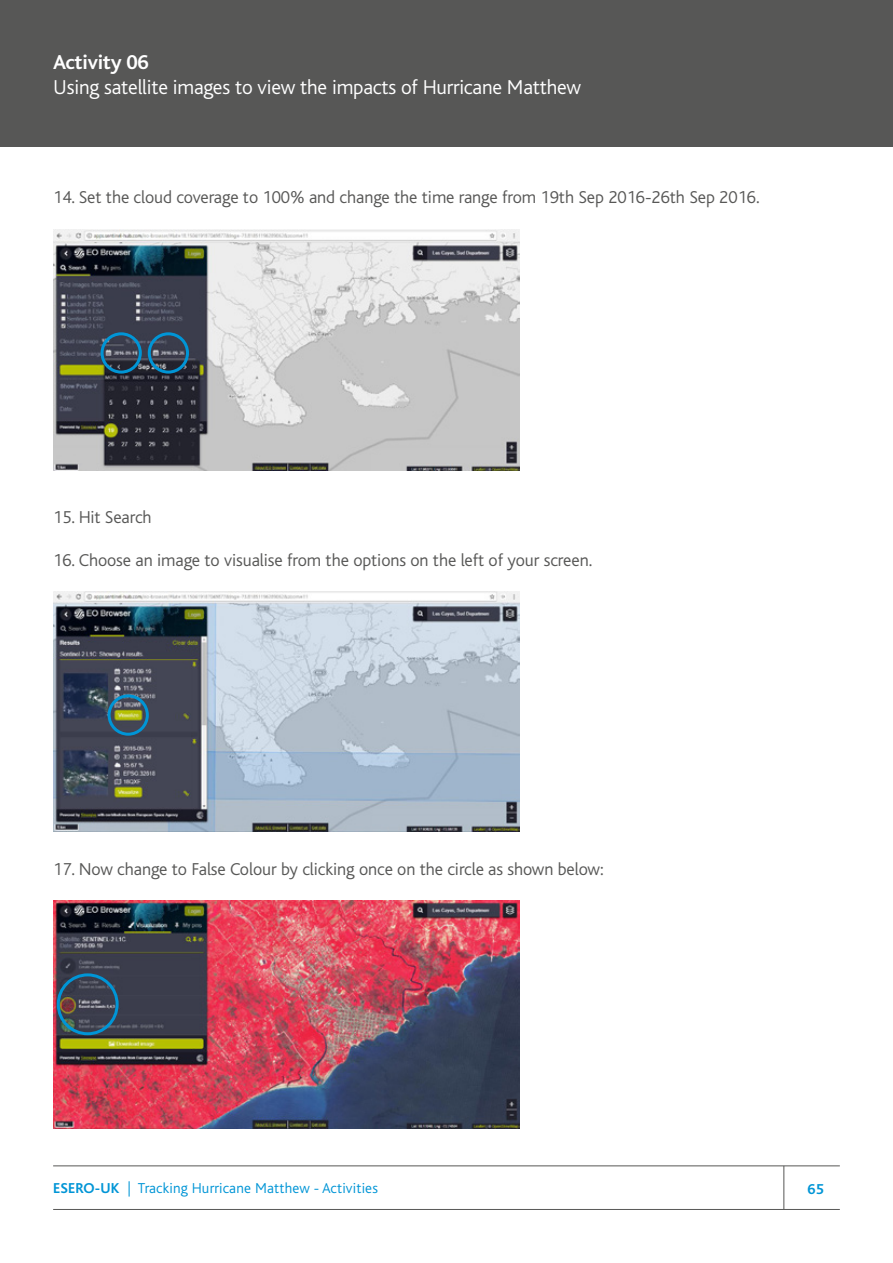
<style>
.page{position:relative;width:893px;height:1263px;background:#fff}
.page>*{position:absolute;margin:0;border:0;box-sizing:border-box;transform-origin:0 0}
.t1{font:300 21px "Bliss";letter-spacing:-.01em;color:#fff}
.t2{font:700 21px "Bliss";letter-spacing:-.01em;color:#fff}
.t3{font:300 18px "Bliss";letter-spacing:-.005em;color:#575756}
.t4{font:300 15px "Bliss";letter-spacing:.01em;color:#0095d6}
.t5{font:700 15px "Bliss";color:#0095d6}
.s1{font-weight:700}
</style>
<div class="page">
<hr style="left:53px;top:1165px;width:787px;height:1px;background:#575756">
<hr style="left:53px;top:1209px;width:787px;height:1px;background:#575756">
<hr style="left:783px;top:1166px;width:1px;height:43px;background:#575756">
<div style="left:0;top:0;width:893px;height:147px;background:#575756"></div>
<img style="left:53px;top:230px;width:467px;height:240px">
<img style="left:53px;top:591px;width:467px;height:240px">
<img style="left:53px;top:900px;width:467px;height:228px">
<div style="left:101px;top:332px;width:41px;height:42px;border:3px solid #0095d6;border-radius:50%"></div>
<div style="left:108px;top:694px;width:41px;height:42px;border:3px solid #0095d6;border-radius:50%"></div>
<div style="left:57px;top:973px;width:62px;height:62px;border:3px solid #0095d6;border-radius:50%"></div>
<div style="left:148px;top:332px;width:41px;height:42px;border:3px solid #0095d6;border-radius:50%"></div>
<p class="t2" style="left:53px;top:51px;width:97px">Activity 06</p>
<p class="t1" style="left:53px;top:76px;width:529px">Using satellite images to view the impacts of Hurricane Matthew</p>
<p class="t3" style="left:53px;top:188px;width:708px">14. Set the cloud coverage to 100% and change the time range from 19th Sep 2016-26th Sep 2016.</p>
<p class="t3" style="left:53px;top:507px;width:100px">15. Hit Search</p>
<p class="t3" style="left:53px;top:550px;width:541px">16. Choose an image to visualise from the options on the left of your screen.</p>
<p class="t3" style="left:53px;top:859px;width:552px">17. Now change to False Colour by clicking once on the circle as shown below:</p>
<p class="t4" style="left:53px;top:1180px;width:326px"><span class="s1">ESERO-UK</span> | Tracking Hurricane Matthew - Activities</p>
<p class="t5" style="left:807px;top:1181px;width:18px">65</p>
</div>
